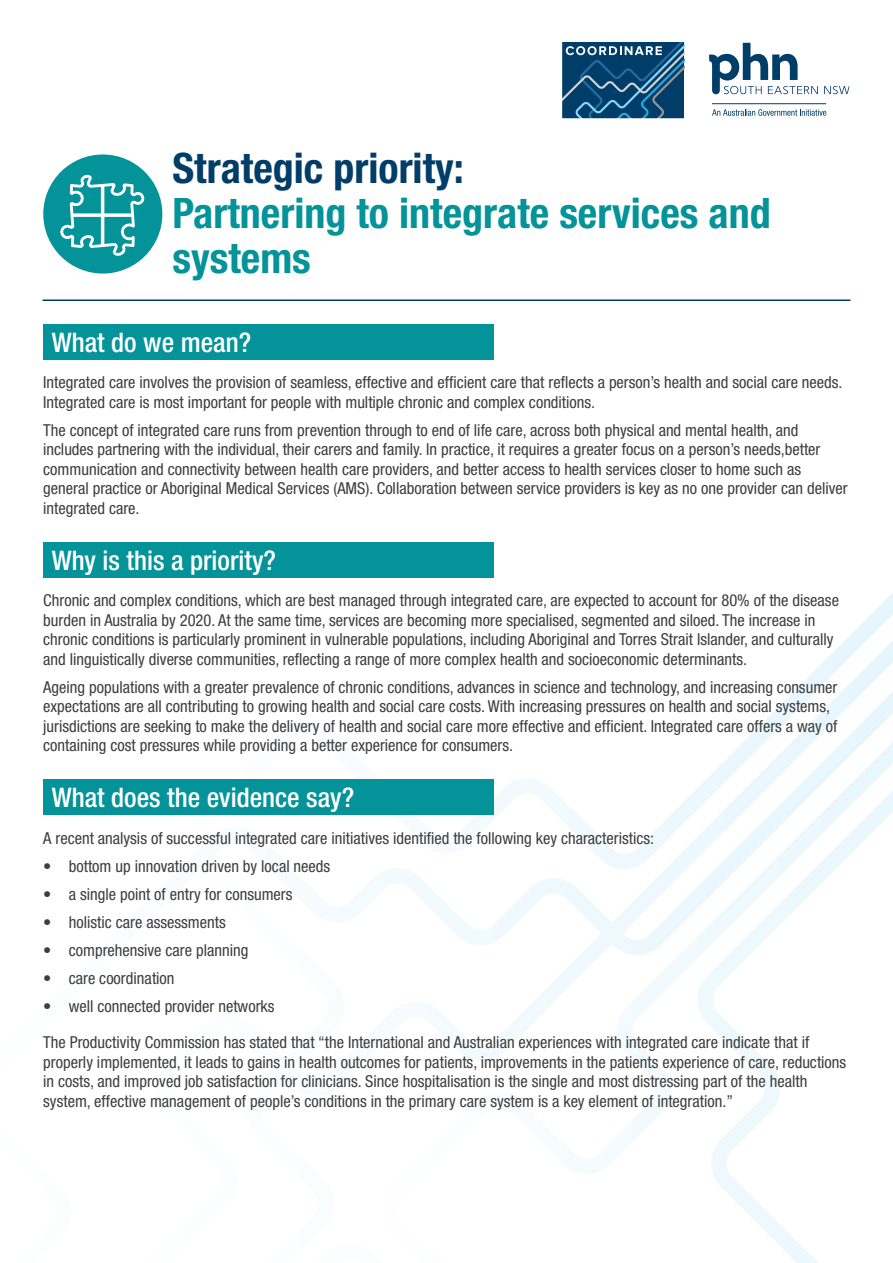
<style>
.page{position:relative;width:893px;height:1263px;background:#fff}
.page>*{position:absolute;margin:0;border:0;box-sizing:border-box;transform-origin:0 0}
.t1{font:700 condensed 42px/45px "Helvetica Neue LT Std";color:#049399}
.t2{font:500 condensed 27px "Helvetica Neue LT Std";color:#fff}
.Body_Bullets{font:condensed 16.5px/19.5px "Helvetica Neue LT Std";color:#3e3e3f}
.Body{font:condensed 16.5px/19.5px "Helvetica Neue LT Std";color:#3e3e3f}
.s1{color:#003d69}
</style>
<div class="page">
<svg style="left:240px;top:577px;width:653px;height:686px"></svg>
<svg style="left:562px;top:42px;width:288px;height:77px"></svg>
<div style="left:43px;top:324px;width:451px;height:35px;background:#049399"></div>
<div style="left:43px;top:542px;width:451px;height:35px;background:#049399"></div>
<div style="left:43px;top:779px;width:451px;height:36px;background:#049399"></div>
<hr style="left:43px;top:299px;width:807px;height:2px;background:#003d69">
<div style="left:43px;top:154px;width:119px;height:120px;background:#049399;border-radius:50%"></div>
<svg style="left:60px;top:174px;width:84px;height:82px"></svg>
<p class="t1" style="left:173px;top:145px;width:600px"><span class="s1">Strategic priority:<br></span>Partnering to integrate services and systems</p>
<p class="t2" style="left:52px;top:326px;width:201px">What do we mean?</p>
<p class="Body" style="left:43px;top:372px;width:801px">Integrated care involves the provision of seamless, effective and efficient care that reflects a person’s health and social care needs.<br>Integrated care is most important for people with multiple chronic and complex conditions.</p>
<p class="Body" style="left:43px;top:420px;width:806px">The concept of integrated care runs from prevention through to end of life care, across both physical and mental health, and includes partnering with the individual, their carers and family. In practice, it requires a greater focus on a person’s needs,better communication and connectivity between health care providers, and better access to health services closer to home such as general practice or Aboriginal Medical Services (AMS). Collaboration between service providers is key as no one provider can deliver integrated care.</p>
<p class="t2" style="left:52px;top:544px;width:226px">Why is this a priority?</p>
<p class="Body_Bullets" style="left:43px;top:590px;width:797px">Chronic and complex conditions, which are best managed through integrated care, are expected to account for 80% of the disease burden in Australia by 2020. At the same time, services are becoming more specialised, segmented and siloed. The increase in chronic conditions is particularly prominent in vulnerable populations, including Aboriginal and Torres Strait Islander, and culturally and linguistically diverse communities, reflecting a range of more complex health and socioeconomic determinants.</p>
<p class="Body_Bullets" style="left:43px;top:677px;width:796px">Ageing populations with a greater prevalence of chronic conditions, advances in science and technology, and increasing consumer expectations are all contributing to growing health and social care costs. With increasing pressures on health and social systems, jurisdictions are seeking to make the delivery of health and social care more effective and efficient. Integrated care offers a way of containing cost pressures while providing a better experience for consumers.</p>
<p class="t2" style="left:52px;top:781px;width:304px">What does the evidence say?</p>
<p class="Body" style="left:43px;top:828px;width:612px">A recent analysis of successful integrated care initiatives identified the following key characteristics:</p>
<p class="Body" style="left:43px;top:856px;width:289px">• bottom up innovation driven by local needs</p>
<p class="Body" style="left:43px;top:884px;width:251px">• a single point of entry for consumers</p>
<p class="Body" style="left:43px;top:912px;width:184px">• holistic care assessments</p>
<p class="Body" style="left:43px;top:940px;width:207px">• comprehensive care planning</p>
<p class="Body" style="left:43px;top:968px;width:133px">• care coordination</p>
<p class="Body" style="left:43px;top:996px;width:233px">• well connected provider networks</p>
<p class="Body_Bullets" style="left:43px;top:1032px;width:804px">The Productivity Commission has stated that “the International and Australian experiences with integrated care indicate that if properly implemented, it leads to gains in health outcomes for patients, improvements in the patients experience of care, reductions in costs, and improved job satisfaction for clinicians. Since hospitalisation is the single and most distressing part of the health system, effective management of people’s conditions in the primary care system is a key element of integration.”</p>
</div>
